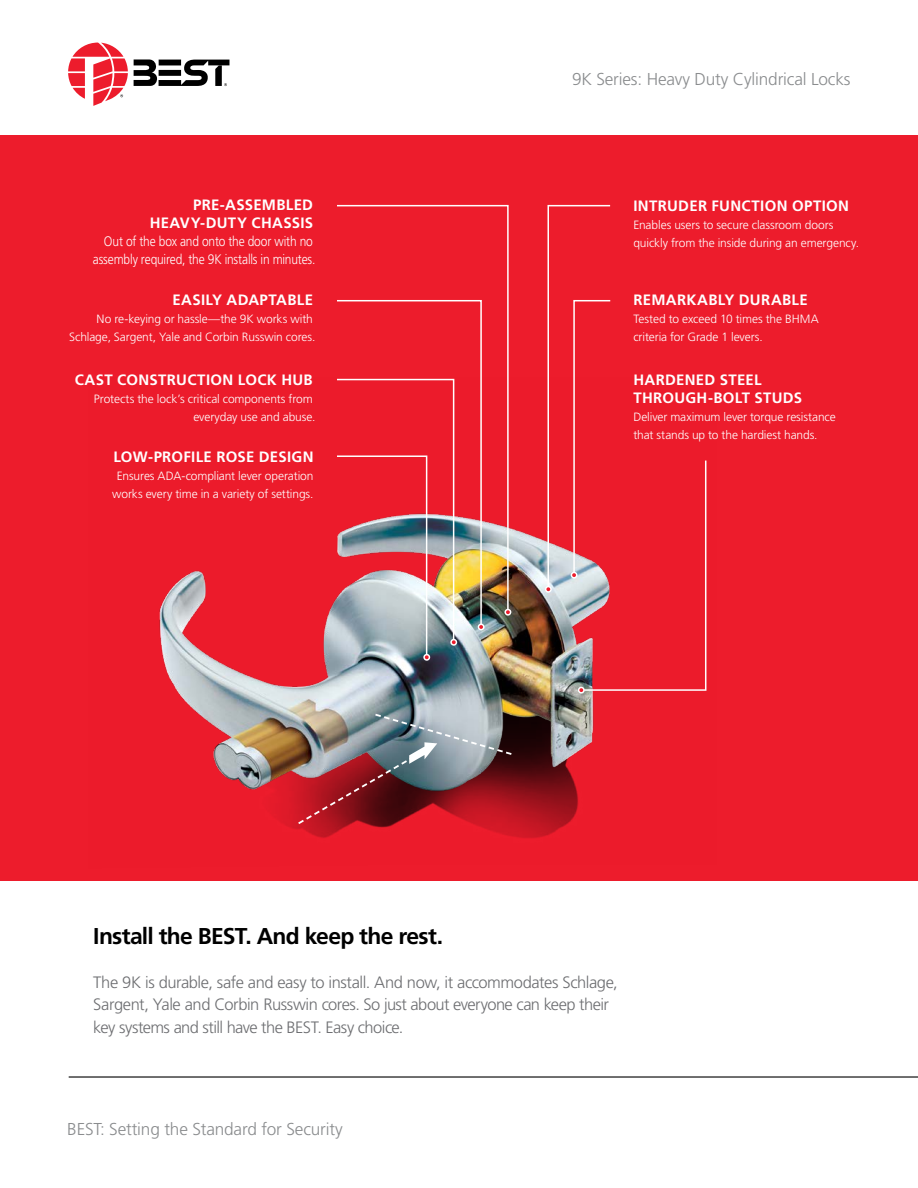
<style>
.page{position:relative;width:918px;height:1188px;background:#fff}
.page>*{position:absolute;margin:0;border:0;box-sizing:border-box;transform-origin:0 0}
.t1{font:700 22.8px "Frutiger";letter-spacing:-.03em;color:#000}
.t2{font:300 17.25px "Frutiger";letter-spacing:-.01em;color:#8a8c8e}
.t3{font:300 16.5px/22.5px "Frutiger";letter-spacing:-.03em;color:#6d6e71}
.t4{font:700 15px/18px "Frutiger";letter-spacing:.02em;color:#fff;text-align:right}
.t5{font:300 13.8px/18px "Frutiger";letter-spacing:-.015em;color:#fff;text-align:right;scale:.87 1}
.t6{font:300 12px/18px "Frutiger";letter-spacing:-.01em;color:#fff}
</style>
<div class="page">
<div style="left:0;top:136px;width:918px;height:745px;background:#ed1c2c"></div>
<svg style="left:68px;top:43px;width:60px;height:63px"></svg>
<svg style="left:134px;top:59px;width:96px;height:27px"></svg>
<hr style="left:69px;top:1076px;width:849px;height:2px;background:#000">
<img style="left:159px;top:528px;width:435px;height:310px">
<svg style="left:296px;top:712px;width:218px;height:114px"></svg>
<svg style="left:337px;top:204px;width:172px;height:411px"></svg>
<div style="left:505px;top:609px;width:6px;height:7px;border:2px solid #fff;border-radius:50%"></div>
<svg style="left:337px;top:299px;width:146px;height:327px"></svg>
<div style="left:478px;top:624px;width:7px;height:6px;border:2px solid #fff;border-radius:50%"></div>
<div style="left:450px;top:639px;width:7px;height:7px;border:2px solid #fff;border-radius:50%"></div>
<svg style="left:335px;top:378px;width:121px;height:282px"></svg>
<div style="left:423px;top:654px;width:7px;height:7px;border:2px solid #fff;border-radius:50%"></div>
<div style="left:545px;top:586px;width:7px;height:7px;border:2px solid #fff;border-radius:50%"></div>
<svg style="left:546px;top:204px;width:161px;height:489px"></svg>
<div style="left:578px;top:687px;width:7px;height:7px;border:2px solid #fff;border-radius:50%"></div>
<p class="t4" style="left:150px;top:196px;width:165px">PRE-ASSEMBLED<br>HEAVY-DUTY CHASSIS</p>
<p class="t5" style="left:93px;top:233px;width:257px">Out of the box and onto the door with no assembly required, the 9K installs in minutes.</p>
<p class="t4" style="left:173px;top:291px;width:142px">EASILY ADAPTABLE</p>
<p class="t6" style="left:69px;top:310px;width:248px;text-align:right">No re-keying or hassle—the 9K works with<br>Schlage, Sargent, Yale and Corbin Russwin cores.</p>
<p class="t4" style="left:75px;top:370px;width:240px">CAST CONSTRUCTION LOCK HUB</p>
<p class="t6" style="left:94px;top:390px;width:223px;text-align:right">Protects the lock’s critical components from everyday use and abuse.</p>
<p class="t4" style="left:113px;top:448px;width:202px">LOW-PROFILE ROSE DESIGN</p>
<p class="t6" style="left:112px;top:467px;width:203px;text-align:center">Ensures ADA-compliant lever operation works every time in a variety of settings.</p>
<h2 class="t2" style="left:572px;top:70px;width:280px">9K Series: Heavy Duty Cylindrical Locks</h2>
<p class="t4" style="left:633px;top:197px;width:217px">INTRUDER FUNCTION OPTION</p>
<p class="t6" style="left:633px;top:216px;width:227px">Enables users to secure classroom doors quickly from the inside during an emergency.</p>
<p class="t4" style="left:633px;top:291px;width:176px">REMARKABLY DURABLE</p>
<p class="t6" style="left:633px;top:310px;width:187px">Tested to exceed 10 times the BHMA criteria for Grade 1 levers.</p>
<p class="t4" style="left:633px;top:370px;width:170px;text-align:left">HARDENED STEEL<br>THROUGH-BOLT STUDS</p>
<p class="t6" style="left:633px;top:408px;width:204px">Deliver maximum lever torque resistance that stands up to the hardiest hands.</p>
<h1 class="t1" style="left:93px;top:922px;width:351px">Install the BEST. And keep the rest.</h1>
<h3 class="t3" style="left:93px;top:971px;width:526px">The 9K is durable, safe and easy to install. And now, it accommodates Schlage,<br>Sargent, Yale and Corbin Russwin cores. So just about everyone can keep their key systems and still have the BEST. Easy choice.</h3>
<h2 class="t2" style="left:67px;top:1119px;width:277px">BEST: Setting the Standard for Security</h2>
</div>
